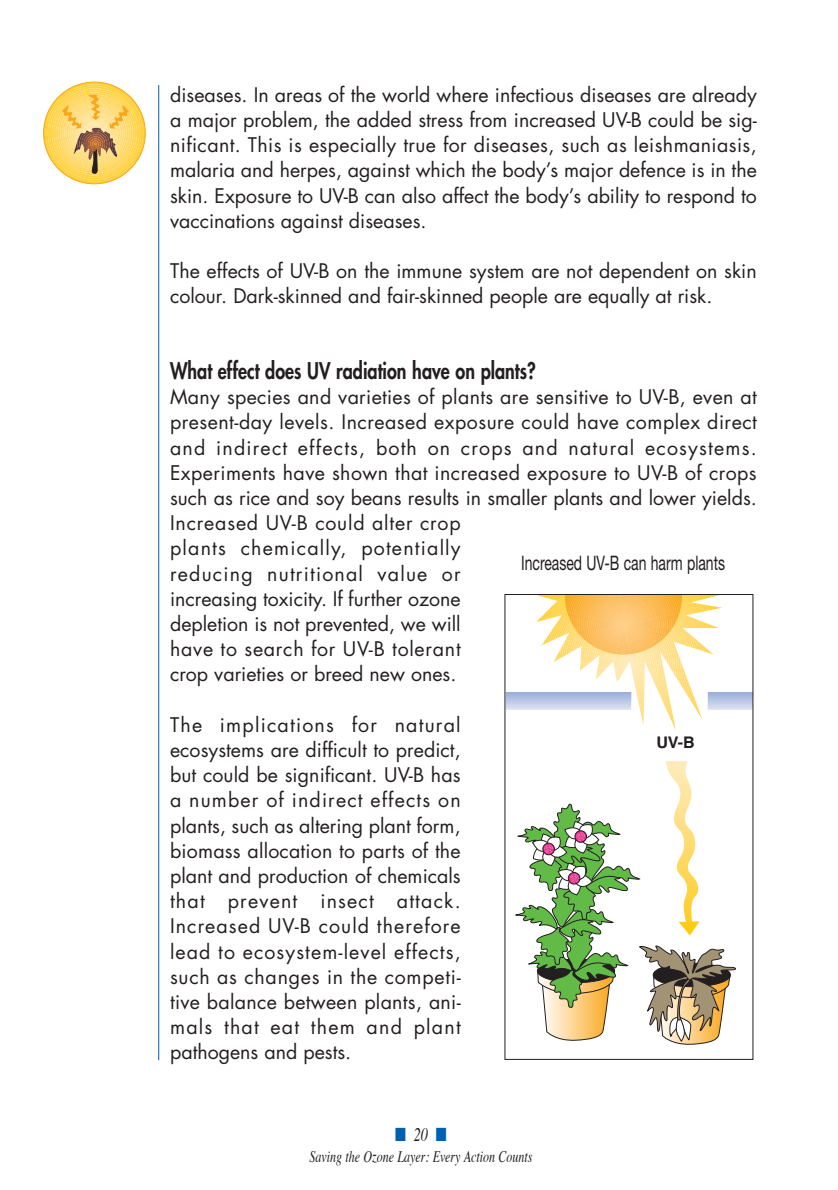
<style>
.page{position:relative;width:838px;height:1190px;background:#fff}
.page>*{position:absolute;margin:0;border:0;box-sizing:border-box;transform-origin:0 0}
.t1{font:800 22.4px "Futura";color:#231f20;scale:.8 1}
.t2{font:20px "Helvetica Neue";color:#231f20;scale:.7 1}
.t3{font:19.6px/25.2px "Futura";letter-spacing:.015em;color:#231f20;text-align:justify}
.t4{font:italic 19px "Times";color:#231f20;scale:.75 1}
.t5{font:italic 16px "Times";color:#231f20;scale:.75 1}
.t6{font:700 16px "Helvetica";color:#231f20}
.s1{color:#0060af}
</style>
<div class="page">
<hr style="left:158px;top:85px;width:1px;height:975px;background:#0060af">
<svg style="left:44px;top:82px;width:101px;height:102px"></svg>
<svg style="left:506px;top:692px;width:30px;height:18px"></svg>
<svg style="left:536px;top:596px;width:186px;height:135px"></svg>
<svg style="left:708px;top:691px;width:43px;height:19px"></svg>
<svg style="left:515px;top:761px;width:221px;height:284px"></svg>
<div style="left:504px;top:594px;width:249px;height:466px;border:1px solid #231f20"></div>
<p class="t3" style="left:170px;top:84px;width:588px">diseases. In areas of the world where infectious diseases are already a major problem, the added stress from increased UV-B could be sig&shy;nificant. This is especially true for diseases, such as leishmaniasis, malaria and herpes, against which the body’s major defence is in the skin. Exposure to UV-B can also affect the body’s ability to respond to vaccinations against diseases.</p>
<p class="t3" style="left:170px;top:260px;width:588px">The effects of UV-B on the immune system are not dependent on skin colour. Dark-skinned and fair-skinned people are equally at risk.</p>
<p class="t1" style="left:170px;top:360px;width:459px">What effect does UV radiation have on plants?</p>
<p class="t3" style="left:170px;top:386px;width:588px;text-align:left">Many species and varieties of plants are sensitive to UV-B, even at present-day levels. Increased exposure could have complex direct and indirect effects, both on crops and natural ecosystems.<br>Experiments have shown that increased exposure to UV-B of crops such as rice and soy beans results in smaller plants and lower yields.<br>Increased UV-B could alter crop<br>plants chemically, potentially<br>reducing nutritional value or<br>increasing toxicity. If further ozone<br>depletion is not prevented, we will<br>have to search for UV-B tolerant<br>crop varieties or breed new ones.</p>
<p class="t3" style="left:170px;top:714px;width:292px">The implications for natural ecosystems are difficult to predict, but could be significant. UV-B has a number of indirect effects on plants, such as altering plant form, biomass allocation to parts of the plant and production of chemicals that prevent insect attack.<br>Increased UV-B could therefore lead to ecosystem-level effects, such as changes in the competi&shy;tive balance between plants, ani&shy;mals that eat them and plant pathogens and pests.</p>
<p class="t2" style="left:521px;top:556px;width:293px">Increased UV-B can harm plants</p>
<p class="t6" style="left:656px;top:736px;width:40px">UV-B</p>
<p class="t4" style="left:395px;top:1127px;width:70px"><span class="s1">■</span>20<span class="s1">■</span></p>
<p class="t5" style="left:310px;top:1150px;width:299px">Saving the Ozone Layer: Every Action Counts</p>
</div>
